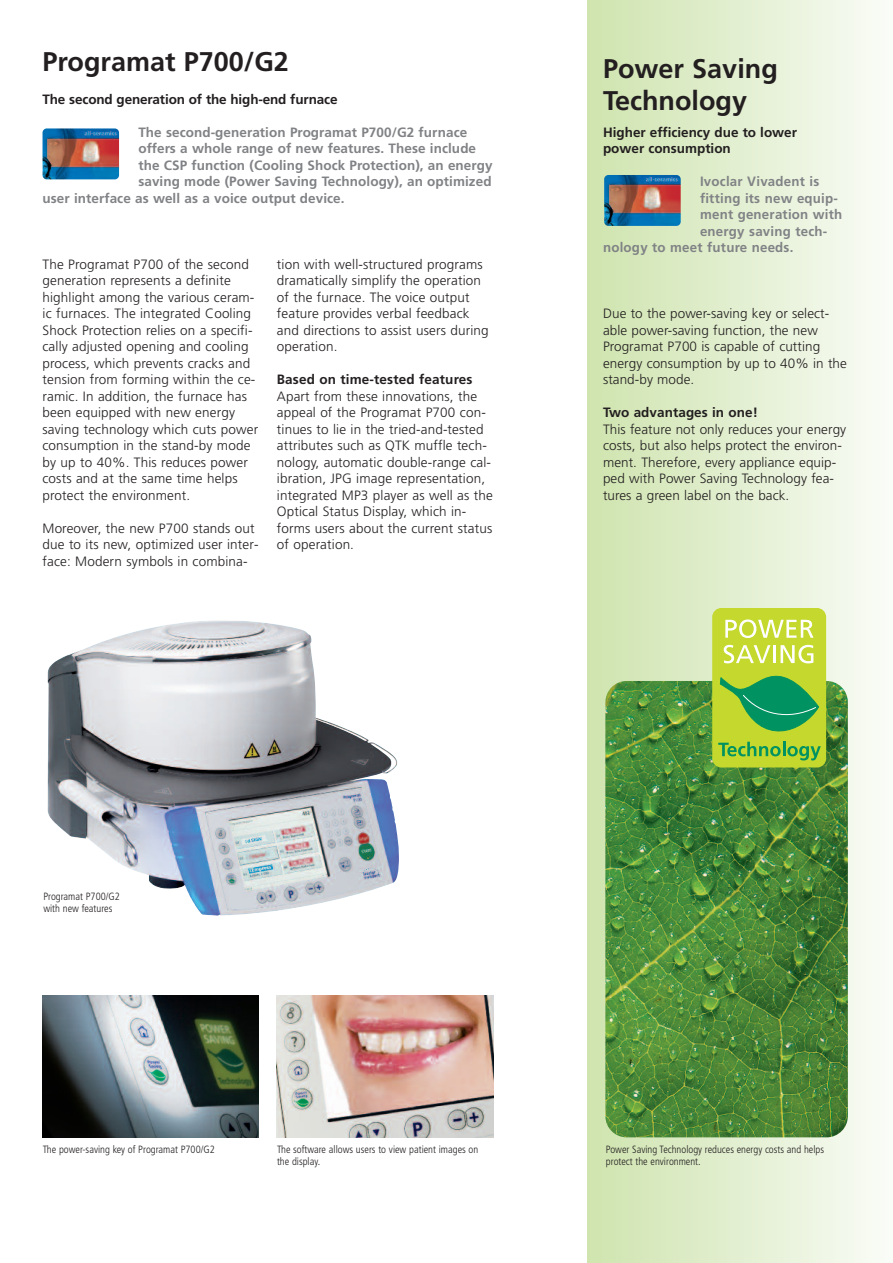
<style>
.page{position:relative;width:893px;height:1263px;background:#fff}
.page>*{position:absolute;margin:0;border:0;box-sizing:border-box;transform-origin:0 0}
.t1{font:700 27px/32.4px "Frutiger";color:#231f20}
.t2{font:300 13.5px/16.5px "Frutiger";letter-spacing:.01em;color:#231f20}
.t3{font:700 13.5px "Frutiger";letter-spacing:.005em;color:#808285}
.t4{font:700 13.5px/16.5px "Frutiger";color:#231f20}
.t5{font:300 condensed 10.5px/12px "Frutiger";color:#231f20}
</style>
<div class="page">
<img style="left:43px;top:128px;width:76px;height:51px;border-radius:4px">
<img style="left:48px;top:620px;width:351px;height:296px">
<div style="left:587px;top:0;width:306px;height:1263px;background:linear-gradient(to right,#cee3ae,#f9fcf7)"></div>
<img style="left:604px;top:175px;width:77px;height:51px;border-radius:4px">
<img style="left:43px;top:995px;width:216px;height:143px">
<img style="left:277px;top:995px;width:216px;height:142px">
<img style="left:605px;top:681px;width:243px;height:456px;border-radius:21px">
<div style="left:712px;top:608px;width:114px;height:159px;background:#c4d82d;border-radius:9px"></div>
<svg style="left:725px;top:619px;width:88px;height:19px"></svg>
<svg style="left:718px;top:645px;width:103px;height:115px"></svg>
<h1 class="t1" style="left:43px;top:48px;width:248px">Programat P700/G2</h1>
<p class="t4" style="left:43px;top:92px;width:297px">The second generation of the high-end furnace</p>
<p class="t3" style="left:138px;top:126px;width:330px">The second-generation Programat P700/G2 furnace</p>
<p class="t3" style="left:138px;top:143px;width:339px">offers a whole range of new features. These include</p>
<p class="t3" style="left:138px;top:159px;width:356px">the CSP function (Cooling Shock Protection), an energy</p>
<p class="t3" style="left:138px;top:176px;width:355px">saving mode (Power Saving Technology), an optimized</p>
<p class="t3" style="left:43px;top:192px;width:304px">user interface as well as a voice output device.</p>
<p class="t2" style="left:43px;top:257px;width:217px">The Programat P700 of the second generation represents a definite highlight among the various ceram&shy;ic furnaces. The integrated Cooling Shock Protection relies on a specifi&shy;cally adjusted opening and cooling process, which prevents cracks and tension from forming within the ce&shy;ramic. In addition, the furnace has been equipped with new energy saving technology which cuts power consumption in the stand-by mode by up to 40%. This reduces power costs and at the same time helps protect the environment.</p>
<p class="t2" style="left:43px;top:521px;width:218px">Moreover, the new P700 stands out due to its new, optimized user inter&shy;face: Modern symbols in combina-</p>
<p class="t2" style="left:277px;top:257px;width:213px">tion with well-structured programs dramatically simplify the operation of the furnace. The voice output feature provides verbal feedback and directions to assist users during operation.</p>
<p class="t4" style="left:277px;top:372px;width:197px">Based on time-tested features</p>
<p class="t2" style="left:277px;top:389px;width:217px">Apart from these innovations, the appeal of the Programat P700 con&shy;tinues to lie in the tried-and-tested attributes such as QTK muffle tech&shy;nology, automatic double-range cal&shy;ibration, JPG image representation, integrated MP3 player as well as the Optical Status Display, which in&shy;forms users about the current status of operation.</p>
<h1 class="t1" style="left:603px;top:54px;width:176px">Power Saving<br>Technology</h1>
<p class="t4" style="left:603px;top:125px;width:196px">Higher efficiency due to lower power consumption</p>
<p class="t3" style="left:700px;top:176px;width:121px">Ivoclar Vivadent is</p>
<p class="t3" style="left:700px;top:192px;width:139px">fitting its new equip-</p>
<p class="t3" style="left:700px;top:209px;width:144px">ment generation with</p>
<p class="t3" style="left:700px;top:225px;width:129px">energy saving tech-</p>
<p class="t3" style="left:603px;top:242px;width:192px">nology to meet future needs.</p>
<p class="t2" style="left:603px;top:306px;width:245px">Due to the power-saving key or select&shy;able power-saving function, the new<br>Programat P700 is capable of cutting energy consumption by up to 40% in the stand-by mode.</p>
<p class="t4" style="left:603px;top:405px;width:156px">Two advantages in one!</p>
<p class="t2" style="left:603px;top:422px;width:245px">This feature not only reduces your energy costs, but also helps protect the environ&shy;ment. Therefore, every appliance equip&shy;ped with Power Saving Technology fea&shy;tures a green label on the back.</p>
<p class="t5" style="left:43px;top:891px;width:78px">Programat P700/G2 with new features</p>
<p class="t5" style="left:43px;top:1144px;width:173px">The power-saving key of Programat P700/G2</p>
<p class="t5" style="left:277px;top:1144px;width:203px">The software allows users to view patient images on the display.</p>
<p class="t5" style="left:606px;top:1144px;width:220px">Power Saving Technology reduces energy costs and helps protect the environment.</p>
</div>
